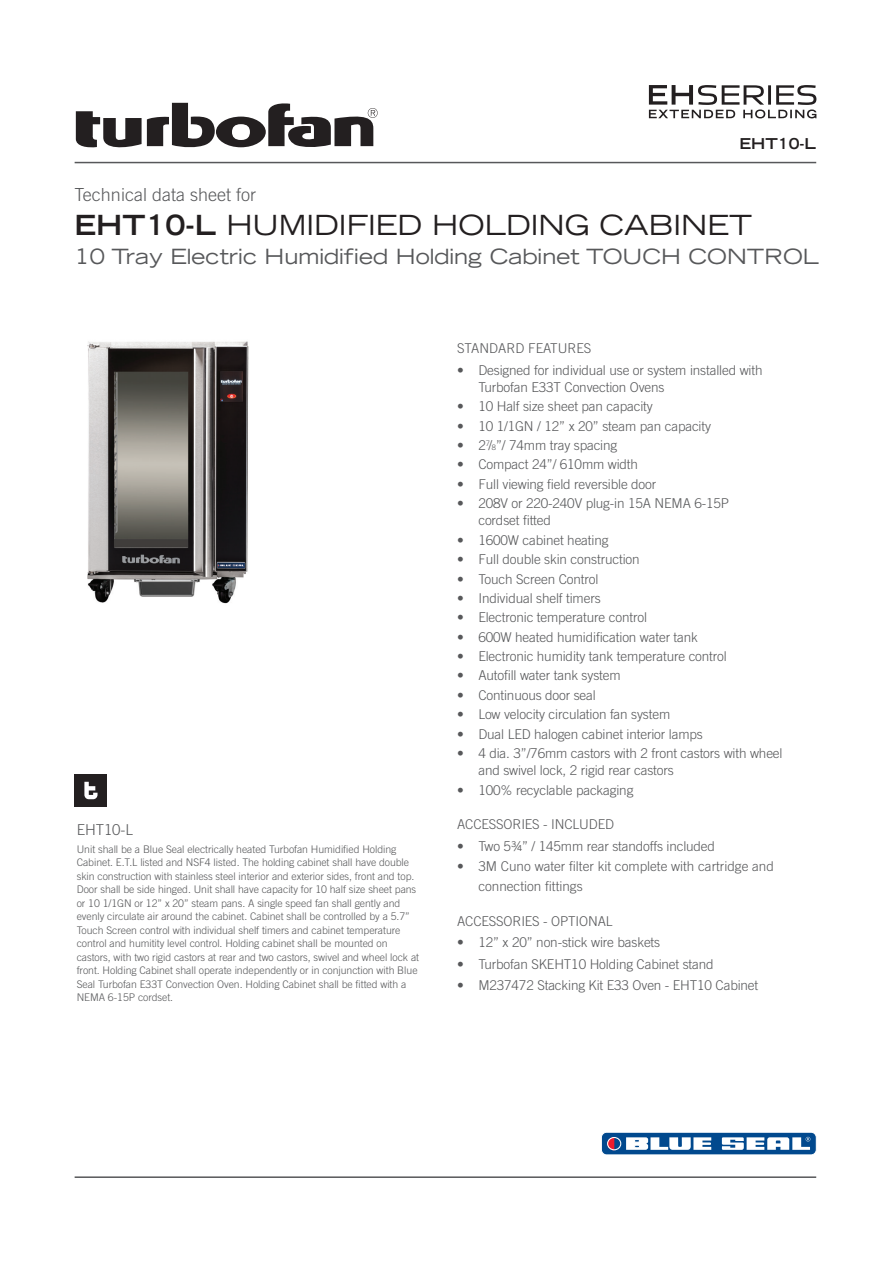
<style>
.page{position:relative;width:893px;height:1263px;background:#fff}
.page>*{position:absolute;margin:0;border:0;box-sizing:border-box;transform-origin:0 0}
.t1{font:expanded 27.75px "Trade Gothic LH";color:#231f20}
.t2{font:expanded 21px "Trade Gothic LH";color:#57585a}
.t3{font:300 18px "Trade Gothic";color:#57585a}
.t4{font:300 15px "Trade Gothic";letter-spacing:-.005em;color:#57585a}
.t5{font:700 expanded 15px "Trade Gothic LH";color:#231f20}
.t6{font:300 13.5px/17.2px "Trade Gothic";letter-spacing:-.01em;color:#57585a}
.t7{font:300 10.5px/13.5px "Trade Gothic";letter-spacing:-.005em;color:#57585a}
.s1{font-weight:700}
.s2{font-size:7.5px}
</style>
<div class="page">
<img style="left:87px;top:341px;width:162px;height:263px">
<svg style="left:76px;top:102px;width:302px;height:46px"></svg>
<hr style="left:75px;top:1176px;width:741px;height:2px;background:#57585a">
<hr style="left:75px;top:162px;width:741px;height:1px;background:#57585a">
<div style="left:75px;top:774px;width:32px;height:33px;background:#231f20"></div>
<svg style="left:84px;top:782px;width:14px;height:17px"></svg>
<svg style="left:649px;top:85px;width:167px;height:33px"></svg>
<div style="left:601px;top:1132px;width:215px;height:23px;background:#01498e;border-radius:5px"></div>
<div style="left:601px;top:1132px;width:215px;height:23px;border:1px solid #fff;border-radius:5px"></div>
<svg style="left:607px;top:1137px;width:7px;height:13px"></svg>
<div style="left:607px;top:1137px;width:14px;height:13px;border:1px solid #fff;border-radius:50%"></div>
<svg style="left:626px;top:1137px;width:85px;height:13px"></svg>
<svg style="left:722px;top:1137px;width:88px;height:13px"></svg>
<p class="t5" style="left:740px;top:134px;width:78px">EHT10-L</p>
<h3 class="t3" style="left:75px;top:184px;width:183px">Technical data sheet for</h3>
<h1 class="t1" style="left:75px;top:206px;width:679px"><span class="s1">EHT10-L</span> HUMIDIFIED HOLDING CABINET</h1>
<h2 class="t2" style="left:75px;top:243px;width:746px">10 Tray Electric Humidified Holding Cabinet TOUCH CONTROL</h2>
<p class="t4" style="left:77px;top:821px;width:58px">EHT10-L</p>
<p class="t7" style="left:77px;top:842px;width:344px">Unit shall be a Blue Seal electrically heated Turbofan Humidified Holding Cabinet. E.T.L listed and NSF4 listed. The holding cabinet shall have double skin construction with stainless steel interior and exterior sides, front and top.<br>Door shall be side hinged. Unit shall have capacity for 10 half size sheet pans or 10 1/1GN or 12” x 20” steam pans. A single speed fan shall gently and evenly circulate air around the cabinet. Cabinet shall be controlled by a 5.7” Touch Screen control with individual shelf timers and cabinet temperature control and humitity level control. Holding cabinet shall be mounted on castors, with two rigid castors at rear and two castors, swivel and wheel lock at front. Holding Cabinet shall operate independently or in conjunction with Blue Seal Turbofan E33T Convection Oven. Holding Cabinet shall be fitted with a NEMA 6-15P cordset.</p>
<p class="t6" style="left:457px;top:340px;width:136px">STANDARD FEATURES</p>
<p class="t6" style="left:478px;top:361px;width:286px;text-indent:-21px">• Designed for individual use or system installed with<br>Turbofan E33T Convection Ovens</p>
<p class="t6" style="left:457px;top:398px;width:197px">• 10 Half size sheet pan capacity</p>
<p class="t6" style="left:457px;top:417px;width:255px">• 10 1/1GN / 12” x 20” steam pan capacity</p>
<p class="t6" style="left:457px;top:436px;width:162px">• 2<sup>7</sup>/<span class="s2">8</span>”/ 74mm tray spacing</p>
<p class="t6" style="left:457px;top:456px;width:182px">• Compact 24”/ 610mm width</p>
<p class="t6" style="left:457px;top:475px;width:201px">• Full viewing field reversible door</p>
<p class="t6" style="left:478px;top:495px;width:252px;text-indent:-21px">• 208V or 220-240V plug-in 15A NEMA 6-15P cordset fitted</p>
<p class="t6" style="left:457px;top:531px;width:153px">• 1600W cabinet heating</p>
<p class="t6" style="left:457px;top:551px;width:184px">• Full double skin construction</p>
<p class="t6" style="left:457px;top:570px;width:143px">• Touch Screen Control</p>
<p class="t6" style="left:457px;top:589px;width:145px">• Individual shelf timers</p>
<p class="t6" style="left:457px;top:609px;width:191px">• Electronic temperature control</p>
<p class="t6" style="left:457px;top:628px;width:242px">• 600W heated humidification water tank</p>
<p class="t6" style="left:457px;top:647px;width:271px">• Electronic humidity tank temperature control</p>
<p class="t6" style="left:457px;top:667px;width:165px">• Autofill water tank system</p>
<p class="t6" style="left:457px;top:686px;width:140px">• Continuous door seal</p>
<p class="t6" style="left:457px;top:706px;width:215px">• Low velocity circulation fan system</p>
<p class="t6" style="left:457px;top:725px;width:247px">• Dual LED halogen cabinet interior lamps</p>
<p class="t6" style="left:478px;top:744px;width:306px;text-indent:-21px">• 4 dia. 3”/76mm castors with 2 front castors with wheel and swivel lock, 2 rigid rear castors</p>
<p class="t6" style="left:457px;top:781px;width:178px">• 100% recyclable packaging</p>
<p class="t6" style="left:457px;top:815px;width:158px">ACCESSORIES - INCLUDED</p>
<p class="t6" style="left:457px;top:837px;width:259px">• Two 5¾” / 145mm rear standoffs included</p>
<p class="t6" style="left:478px;top:856px;width:297px;line-height:20.2px;text-indent:-21px">• 3M Cuno water filter kit complete with cartridge and connection fittings</p>
<p class="t6" style="left:457px;top:912px;width:157px">ACCESSORIES - OPTIONAL</p>
<p class="t6" style="left:457px;top:933px;width:205px">• 12” x 20” non-stick wire baskets</p>
<p class="t6" style="left:457px;top:955px;width:258px">• Turbofan SKEHT10 Holding Cabinet stand</p>
<p class="t6" style="left:457px;top:976px;width:303px">• M237472 Stacking Kit E33 Oven - EHT10 Cabinet</p>
</div>
